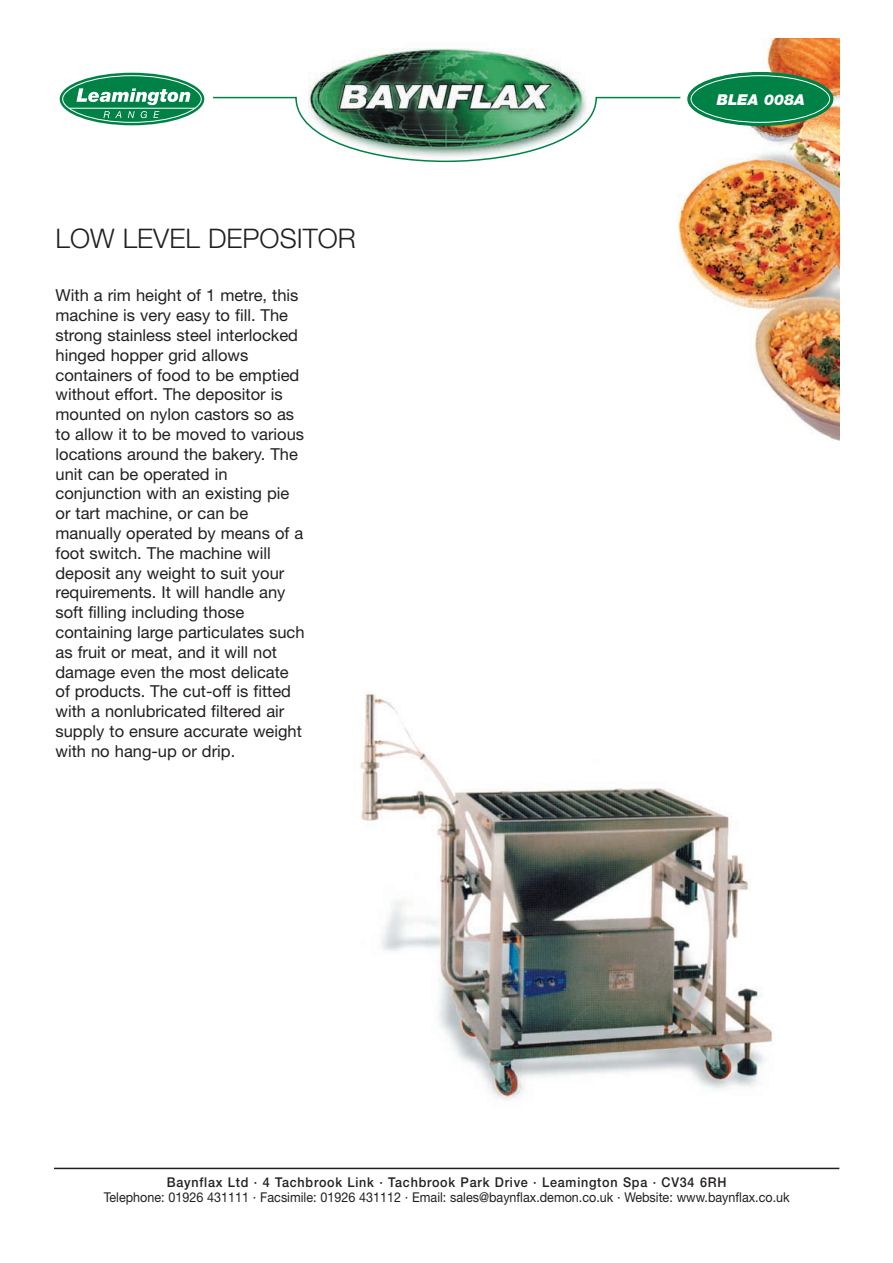
<style>
.page{position:relative;width:893px;height:1263px;background:#fff}
.page>*{position:absolute;margin:0;border:0;box-sizing:border-box;transform-origin:0 0}
.t1{font:300 27px "Helvetica Neue";color:#231f20}
.t2{font:italic 900 16.8px "Helvetica Neue";color:#fff}
.t3{font:16.5px/19.8px "Helvetica Neue";color:#231f20}
.t4{font:italic 900 15px "Helvetica Neue";color:#fff}
.t5{font:13.5px "Helvetica Neue";color:#231f20;scale:.93 1}
.t6{font:500 13.5px "Helvetica Neue";letter-spacing:.06em;color:#231f20;scale:.93 1}
</style>
<div class="page">
<img style="left:677px;top:38px;width:162px;height:403px">
<img style="left:308px;top:48px;width:277px;height:48px">
<div style="left:60px;top:73px;width:144px;height:52px;background:#008247;border-radius:50%"></div>
<svg style="left:62px;top:75px;width:140px;height:48px"></svg>
<div style="left:687px;top:72px;width:146px;height:54px;background:#008247;border:2px solid #008247;border-radius:50%"></div>
<div style="left:690px;top:75px;width:140px;height:48px;border:1px solid #fff;border-radius:50%"></div>
<svg style="left:213px;top:96px;width:468px;height:67px"></svg>
<img style="left:360px;top:692px;width:414px;height:409px">
<hr style="left:54px;top:1168px;width:785px;height:1px;background:#231f20">
<h1 class="t1" style="left:56px;top:229px;width:302px">LOW LEVEL DEPOSITOR</h1>
<p class="t3" style="left:56px;top:287px;width:251px">With a rim height of 1 metre, this machine is very easy to fill. The strong stainless steel interlocked hinged hopper grid allows containers of food to be emptied without effort. The depositor is mounted on nylon castors so as to allow it to be moved to various locations around the bakery. The unit can be operated in conjunction with an existing pie or tart machine, or can be manually operated by means of a foot switch. The machine will deposit any weight to suit your requirements. It will handle any soft filling including those containing large particulates such as fruit or meat, and it will not damage even the most delicate of products. The cut-off is fitted with a nonlubricated filtered air supply to ensure accurate weight with no hang-up or drip.</p>
<p class="t2" style="left:712px;top:93px;width:100px">BCAM015A</p>
<p class="t4" style="left:717px;top:95px;width:90px">BLEA 008A</p>
<p class="t6" style="left:167px;top:1178px;width:603px">Baynflax Ltd · 4 Tachbrook Link · Tachbrook Park Drive · Leamington Spa · CV34 6RH</p>
<p class="t5" style="left:104px;top:1193px;width:739px">Telephone: 01926 431111 · Facsimile: 01926 431112 · Email: sales@baynflax.demon.co.uk · Website: www.baynflax.co.uk</p>
</div>
